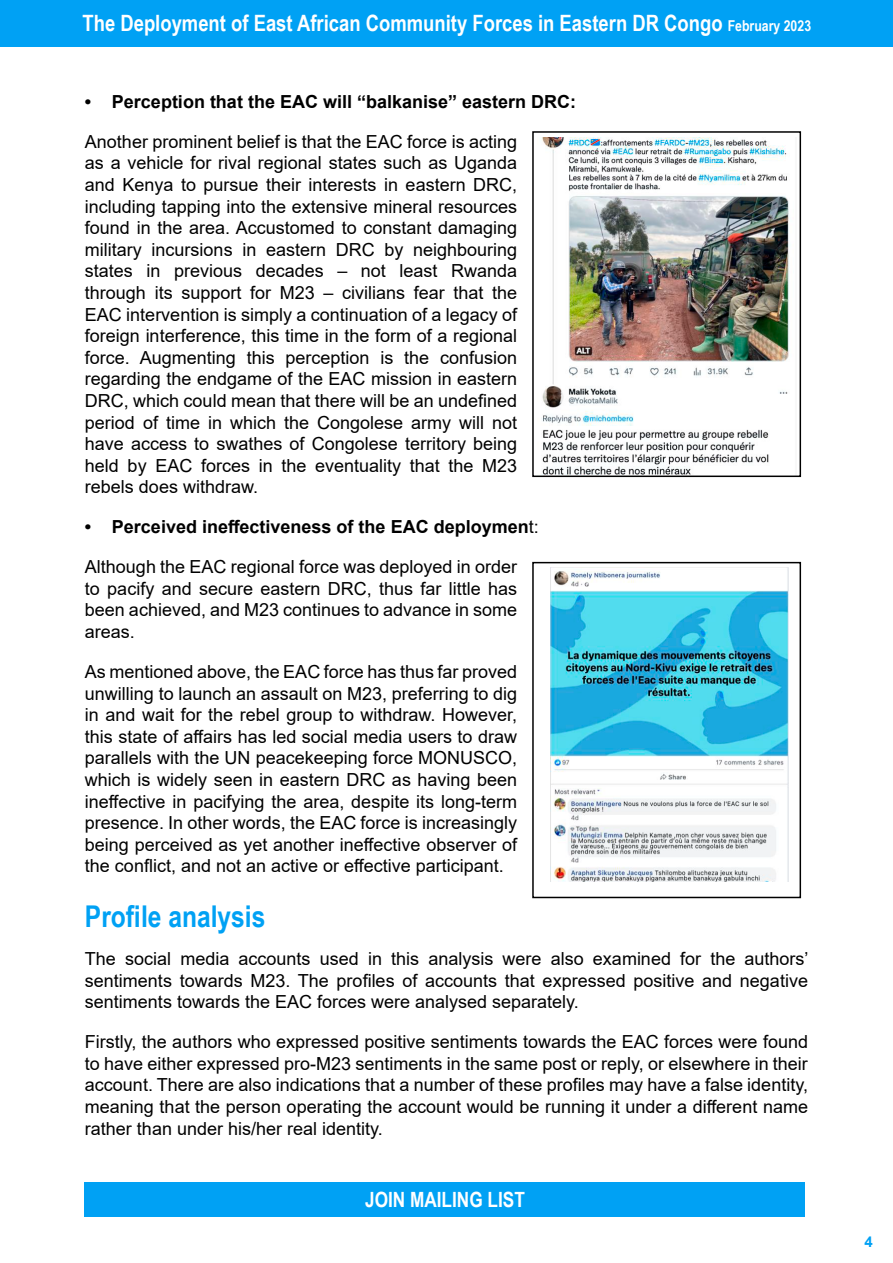
<style>
.page{position:relative;width:893px;height:1263px;background:#fff}
.page>*{position:absolute;margin:0;border:0;box-sizing:border-box;transform-origin:0 0}
.t1{font:700 30px "Arial Narrow";color:#00a1f4}
.t2{font:700 22.5px "Arial Narrow";color:#fff}
.t3{font:700 21px "Arial Narrow";color:#fff}
.t4{font:18px/21.6px "Arial";color:#000;text-align:justify}
.t5{font:700 18px "Arial";color:#000}
.t6{font:700 15px "Arial";color:#00a1f4}
.s1{font-size:15px}
.s2{font-weight:400}
</style>
<div class="page">
<div style="left:0;top:0;width:893px;height:46px;background:#00a1f4"></div>
<img style="left:541px;top:138px;width:249px;height:336px">
<div style="left:532px;top:131px;width:269px;height:346px;border:2px solid #000"></div>
<img style="left:551px;top:567px;width:237px;height:314px">
<div style="left:532px;top:562px;width:269px;height:336px;border:2px solid #000"></div>
<div style="left:85px;top:1182px;width:720px;height:34px;background:#00a1f4"></div>
<p class="t2" style="left:82px;top:6px;width:730px">The Deployment of East African Community Forces in Eastern DR Congo <span class="s1">February 2023</span></p>
<p class="t5" style="left:85px;top:89px;width:493px">• Perception that the EAC will “balkanise” eastern DRC:</p>
<p class="t4" style="left:85px;top:131px;width:434px">Another prominent belief is that the EAC force is acting as a vehicle for rival regional states such as Uganda and Kenya to pursue their interests in eastern DRC, including tapping into the extensive mineral resources found in the area. Accustomed to constant damaging military incursions in eastern DRC by neighbouring states in previous decades – not least Rwanda through its support for M23 – civilians fear that the EAC intervention is simply a continuation of a legacy of foreign interference, this time in the form of a regional force. Augmenting this perception is the confusion regarding the endgame of the EAC mission in eastern DRC, which could mean that there will be an undefined period of time in which the Congolese army will not have access to swathes of Congolese territory being held by EAC forces in the eventuality that the M23 rebels does withdraw.</p>
<p class="t5" style="left:85px;top:514px;width:455px">• Perceived ineffectiveness of the EAC deploymen<span class="s2">t:</span></p>
<p class="t4" style="left:85px;top:556px;width:434px">Although the EAC regional force was deployed in order to pacify and secure eastern DRC, thus far little has been achieved, and M23 continues to advance in some areas.</p>
<p class="t4" style="left:85px;top:661px;width:434px">As mentioned above, the EAC force has thus far proved unwilling to launch an assault on M23, preferring to dig in and wait for the rebel group to withdraw. However, this state of affairs has led social media users to draw parallels with the UN peacekeeping force MONUSCO, which is widely seen in eastern DRC as having been ineffective in pacifying the area, despite its long-term presence. In other words, the EAC force is increasingly being perceived as yet another ineffective observer of the conflict, and not an active or effective participant.</p>
<h1 class="t1" style="left:85px;top:893px;width:182px">Profile analysis</h1>
<p class="t4" style="left:85px;top:948px;width:725px">The social media accounts used in this analysis were also examined for the authors’ sentiments towards M23. The profiles of accounts that expressed positive and negative sentiments towards the EAC forces were analysed separately.</p>
<p class="t4" style="left:85px;top:1031px;width:725px">Firstly, the authors who expressed positive sentiments towards the EAC forces were found to have either expressed pro-M23 sentiments in the same post or reply, or elsewhere in their account. There are also indications that a number of these profiles may have a false identity, meaning that the person operating the account would be running it under a different name rather than under his/her real identity.</p>
<p class="t3" style="left:365px;top:1183px;width:161px">JOIN MAILING LIST</p>
<p class="t6" style="left:864px;top:1231px;width:10px">4</p>
</div>
